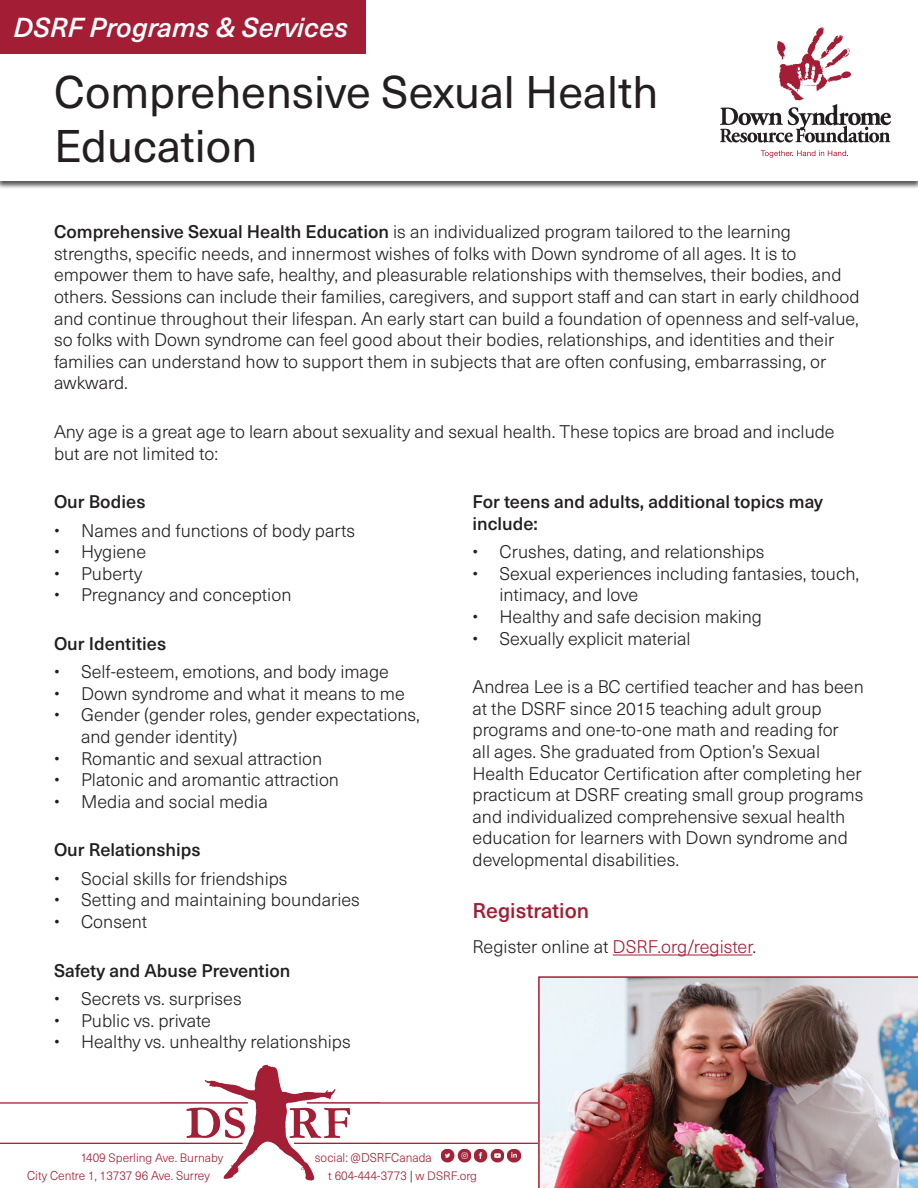
<style>
.page{position:relative;width:918px;height:1188px;background:#fff}
.page>*{position:absolute;margin:0;border:0;box-sizing:border-box;transform-origin:0 0}
.t1{font:45px/54px "Neue Haas Unica W1 G";color:#231f20}
.t2{font:italic 500 27px "Neue Haas Unica W1 G";color:#fff}
.t3{font:500 21px "Neue Haas Unica W1 G";color:#a31e35}
.t4{font:300 18px/21.6px "Neue Haas Unica W1 G";color:#231f20}
.t5{font:500 18px/21.6px "Neue Haas Unica W1 G";color:#231f20}
.t6{font:300 12.6px/18.6px "Neue Haas Unica W1 G";color:#a31e35;scale:.95 1}
.t7{font:300 12px "Neue Haas Unica W1 G";color:#a31e35}
.s1{font-weight:500}
.s2{color:#a31e35}
.s3{font-size:12.6px}
.s4{font-size:12px}
.s5{color:#231f20}
</style>
<div class="page">
<div style="left:0;top:0;width:918px;height:189px;background:#231f20;opacity:.75"></div>
<div style="left:0;top:0;width:918px;height:181px;background:#fff"></div>
<div style="left:0;top:0;width:366px;height:54px;background:#a31e35"></div>
<svg style="left:761px;top:150px;width:87px;height:8px"></svg>
<svg style="left:720px;top:27px;width:171px;height:116px"></svg>
<hr style="left:613px;top:955px;width:139px;height:1px;background:#a31e35">
<img style="left:161px;top:1064px;width:219px;height:117px">
<hr style="left:307px;top:1102px;width:232px;height:2px;background:#a31e35">
<hr style="left:0;top:1102px;width:248px;height:2px;background:#a31e35">
<hr style="left:294px;top:1143px;width:244px;height:1px;background:#a31e35">
<hr style="left:0;top:1143px;width:243px;height:1px;background:#a31e35">
<img style="left:538px;top:976px;width:380px;height:212px">
<svg style="left:441px;top:1149px;width:80px;height:13px"></svg>
<h2 class="t2" style="left:14px;top:7px;width:336px">DSRF Programs &amp; Services</h2>
<h1 class="t1" style="left:54px;top:62px;width:606px">Comprehensive Sexual Health<br>Education</h1>
<p class="t4" style="left:54px;top:220px;width:807px"><span class="s1">Comprehensive Sexual Health Education</span> is an individualized program tailored to the learning strengths, specific needs, and innermost wishes of folks with Down syndrome of all ages. It is to empower them to have safe, healthy, and pleasurable relationships with themselves, their bodies, and others. Sessions can include their families, caregivers, and support staff and can start in early childhood and continue throughout their lifespan. An early start can build a foundation of openness and self-value, so folks with Down syndrome can feel good about their bodies, relationships, and identities and their families can understand how to support them in subjects that are often confusing, embarrassing, or awkward.</p>
<p class="t4" style="left:54px;top:420px;width:782px">Any age is a great age to learn about sexuality and sexual health. These topics are broad and include but are not limited to:</p>
<p class="t5" style="left:54px;top:490px;width:93px">Our Bodies</p>
<p class="t4" style="left:54px;top:518px;width:303px">• Names and functions of body parts</p>
<p class="t4" style="left:54px;top:540px;width:94px">• Hygiene</p>
<p class="t4" style="left:54px;top:562px;width:90px">• Puberty</p>
<p class="t4" style="left:54px;top:583px;width:239px">• Pregnancy and conception</p>
<p class="t5" style="left:54px;top:632px;width:114px">Our Identities</p>
<p class="t4" style="left:54px;top:660px;width:336px">• Self-esteem, emotions, and body image</p>
<p class="t4" style="left:54px;top:682px;width:352px">• Down syndrome and what it means to me</p>
<p class="t4" style="left:81px;top:703px;width:341px;text-indent:-27px">• Gender (gender roles, gender expectations, and gender identity)</p>
<p class="t4" style="left:54px;top:747px;width:270px">• Romantic and sexual attraction</p>
<p class="t4" style="left:54px;top:768px;width:287px">• Platonic and aromantic attraction</p>
<p class="t4" style="left:54px;top:790px;width:215px">• Media and social media</p>
<p class="t5" style="left:54px;top:838px;width:148px">Our Relationships</p>
<p class="t4" style="left:54px;top:867px;width:235px">• Social skills for friendships</p>
<p class="t4" style="left:54px;top:888px;width:307px">• Setting and maintaining boundaries</p>
<p class="t4" style="left:54px;top:910px;width:95px">• Consent</p>
<p class="t5" style="left:54px;top:958px;width:238px">Safety and Abuse Prevention</p>
<p class="t4" style="left:54px;top:987px;width:189px">• Secrets vs. surprises</p>
<p class="t4" style="left:54px;top:1008px;width:158px">• Public vs. private</p>
<p class="t4" style="left:54px;top:1030px;width:298px">• Healthy vs. unhealthy relationships</p>
<p class="t5" style="left:472px;top:490px;width:352px">For teens and adults, additional topics may include:</p>
<p class="t4" style="left:472px;top:540px;width:294px">• Crushes, dating, and relationships</p>
<p class="t4" style="left:500px;top:562px;width:361px;text-indent:-27px">• Sexual experiences including fantasies, touch, intimacy, and love</p>
<p class="t4" style="left:472px;top:605px;width:291px">• Healthy and safe decision making</p>
<p class="t4" style="left:472px;top:626px;width:220px">• Sexually explicit material</p>
<p class="t4" style="left:472px;top:675px;width:393px">Andrea Lee is a BC certified teacher and has been at the DSRF since 2015 teaching adult group programs and one-to-one math and reading for<br>all ages. She graduated from Option’s Sexual Health Educator Certification after completing her practicum at DSRF creating small group programs and individualized comprehensive sexual health education for learners with Down syndrome and developmental disabilities.</p>
<p class="t3" style="left:472px;top:895px;width:118px">Registration</p>
<p class="t4" style="left:472px;top:935px;width:285px">Register online at <span class="s2">DSRF.org/register</span>.</p>
<p class="t7" style="left:81px;top:1149px;width:144px"><span class="s3">1409</span> Sperling Ave. Burnaby</p>
<p class="t6" style="left:27px;top:1166px;width:194px">City Centre 1, 13737 96 Ave. Surrey</p>
<p class="t6" style="left:328px;top:1147px;width:158px;text-indent:-13px">social: @DSRFCanada<br><span class="s4">t</span> 604-444-3773 <span class="s5">|</span> <span class="s4">w DSRF.org</span></p>
</div>
